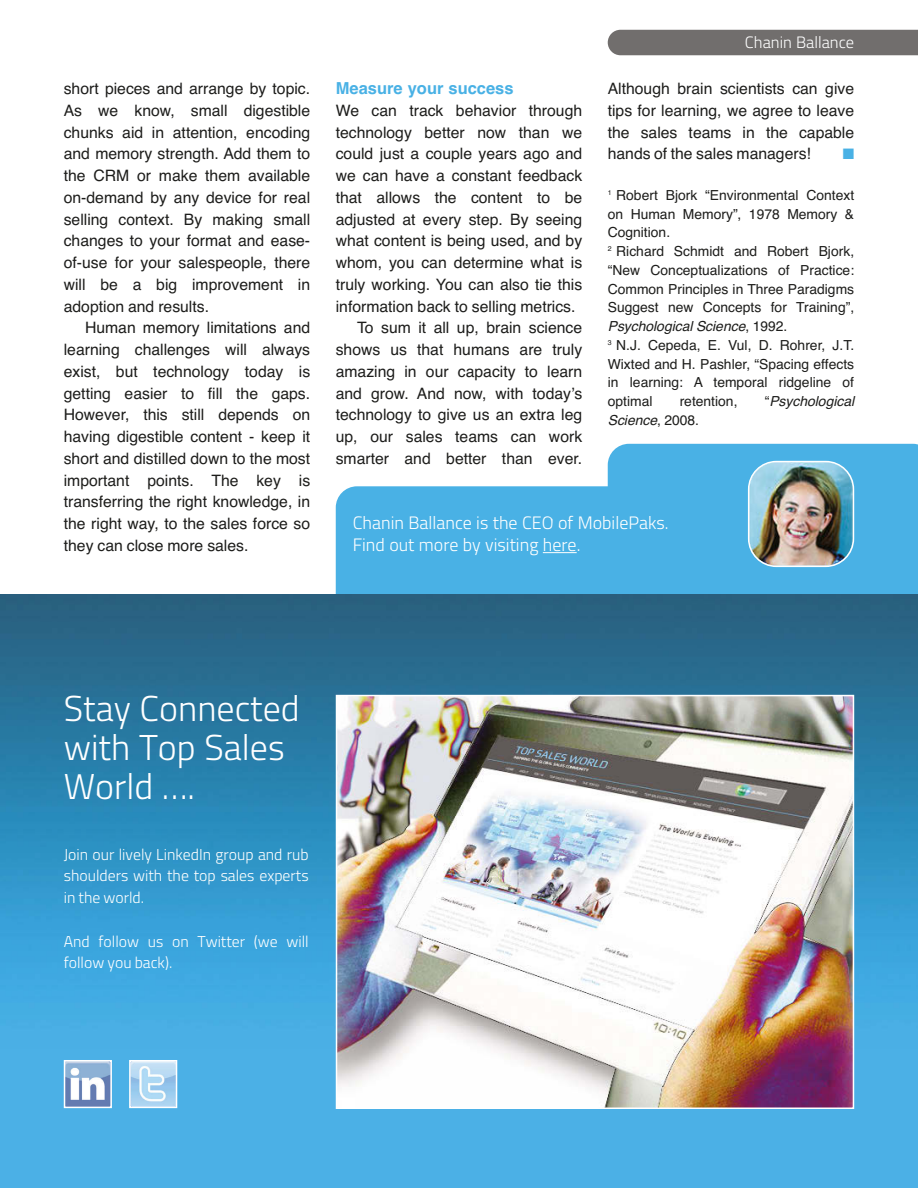
<style>
.page{position:relative;width:918px;height:1188px;background:#fff}
.page>*{position:absolute;margin:0;border:0;box-sizing:border-box;transform-origin:0 0}
.t1{font:300 36px/39px "Titillium Web";color:#fff}
.t2{font:300 18px/21.8px "Titillium Web";color:#fff}
.t3{font:700 16.5px "Helvetica";color:#49b1e5}
.t4{font:300 16.5px "Titillium Web";color:#fff}
.t5{font:15.75px/21.8px "Helvetica";color:#1d1d1b;text-align:justify}
.t6{font:300 15.75px/21.8px "Titillium Web";color:#fff;text-align:justify}
.t7{font:15px "Zapf Dingbats ITC";color:#49b1e5}
.t8{font:13.8px/18.8px "Helvetica";color:#1d1d1b}
.t9{font:italic 13.8px "Helvetica";color:#1d1d1b}
.s1{font-style:italic}
.s2{font-style:normal}
</style>
<div class="page">
<div style="left:608px;top:30px;width:310px;height:25px;background:#716e6d"></div>
<div style="left:336px;top:486px;width:582px;height:108px;background:#49b1e5"></div>
<img style="left:608px;top:444px;width:310px;height:123px">
<hr style="left:543px;top:552px;width:34px;height:1px;background:#fff">
<img style="left:0;top:594px;width:918px;height:594px">
<img style="left:339px;top:698px;width:512px;height:408px">
<div style="left:336px;top:695px;width:518px;height:414px;border:2px solid #fff"></div>
<img style="left:67px;top:1063px;width:42px;height:42px">
<div style="left:64px;top:1060px;width:48px;height:48px;border:2px solid #fff"></div>
<img style="left:132px;top:1063px;width:42px;height:42px">
<div style="left:129px;top:1060px;width:48px;height:48px;border:2px solid #fff"></div>
<p class="t5" style="left:64px;top:79px;width:248px">short pieces and arrange by topic.<br>As we know, small digestible chunks aid in attention, encoding and memory strength. Add them to the CRM or make them available on-demand by any device for real selling context. By making small changes to your format and ease&shy;of-use for your salespeople, there will be a big improvement in adoption and results.</p>
<p class="t5" style="left:64px;top:318px;width:248px;text-indent:21px">Human memory limitations and learning challenges will always exist, but technology today is getting easier to fill the gaps.<br>However, this still depends on having digestible content - keep it short and distilled down to the most important points. The key is transferring the right knowledge, in the right way, to the sales force so they can close more sales.</p>
<p class="t3" style="left:336px;top:82px;width:179px">Measure your success</p>
<p class="t5" style="left:336px;top:101px;width:248px">We can track behavior through</p>
<p class="t5" style="left:336px;top:123px;width:248px">technology better now than we</p>
<p class="t5" style="left:336px;top:144px;width:248px">could just a couple years ago and</p>
<p class="t5" style="left:336px;top:166px;width:248px">we can have a constant feedback</p>
<p class="t5" style="left:336px;top:188px;width:248px">that allows the content to be</p>
<p class="t5" style="left:336px;top:210px;width:248px">adjusted at every step. By seeing</p>
<p class="t5" style="left:336px;top:231px;width:248px">what content is being used, and by</p>
<p class="t5" style="left:336px;top:253px;width:248px">whom, you can determine what is</p>
<p class="t5" style="left:336px;top:275px;width:248px">truly working. You can also tie this</p>
<p class="t5" style="left:336px;top:297px;width:241px">information back to selling metrics.</p>
<p class="t5" style="left:357px;top:318px;width:227px">To sum it all up, brain science</p>
<p class="t5" style="left:336px;top:340px;width:248px">shows us that humans are truly</p>
<p class="t5" style="left:336px;top:362px;width:248px">amazing in our capacity to learn</p>
<p class="t5" style="left:336px;top:384px;width:248px">and grow. And now, with today’s</p>
<p class="t5" style="left:336px;top:405px;width:248px">technology to give us an extra leg</p>
<p class="t5" style="left:336px;top:427px;width:248px">up, our sales teams can work</p>
<p class="t5" style="left:336px;top:449px;width:248px">smarter and better than ever.</p>
<p class="t4" style="left:745px;top:37px;width:111px">Chanin Ballance</p>
<p class="t5" style="left:608px;top:79px;width:248px">Although brain scientists can give tips for learning, we agree to leave the sales teams in the capable hands of the sales managers!</p>
<p class="t7" style="left:843px;top:149px;width:13px">■</p>
<p class="t8" style="left:608px;top:187px;width:248px"><sup>1</sup> Robert Bjork “Environmental Context on Human Memory”, 1978 Memory &amp;<br>Cognition.<br><sup>2</sup> Richard Schmidt and Robert Bjork, “New Conceptualizations of Practice:<br>Common Principles in Three Paradigms<br>Suggest new Concepts for Training”,<br><span class="s1">Psychological Science</span>, 1992.<br><sup>3</sup> N.J. Cepeda, E. Vul, D. Rohrer, J.T.<br>Wixted and H. Pashler, “Spacing effects in learning: A temporal ridgeline of optimal</p>
<p class="t8" style="left:680px;top:393px;width:59px">retention,</p>
<p class="t9" style="left:765px;top:396px;width:91px"><span class="s2">“</span>Psychological</p>
<p class="t9" style="left:608px;top:415px;width:93px">Science<span class="s2">, 2008.</span></p>
<p class="t2" style="left:353px;top:514px;width:317px">Chanin Ballance is the CEO of MobilePaks.<br>Find out more by visiting here.</p>
<h1 class="t1" style="left:64px;top:693px;width:237px">Stay Connected with Top Sales<br>World ….</h1>
<p class="t6" style="left:64px;top:845px;width:246px">Join our lively LinkedIn group and rub shoulders with the top sales experts in the world.</p>
<p class="t6" style="left:64px;top:932px;width:246px">And follow us on Twitter (we will follow you back).</p>
</div>
